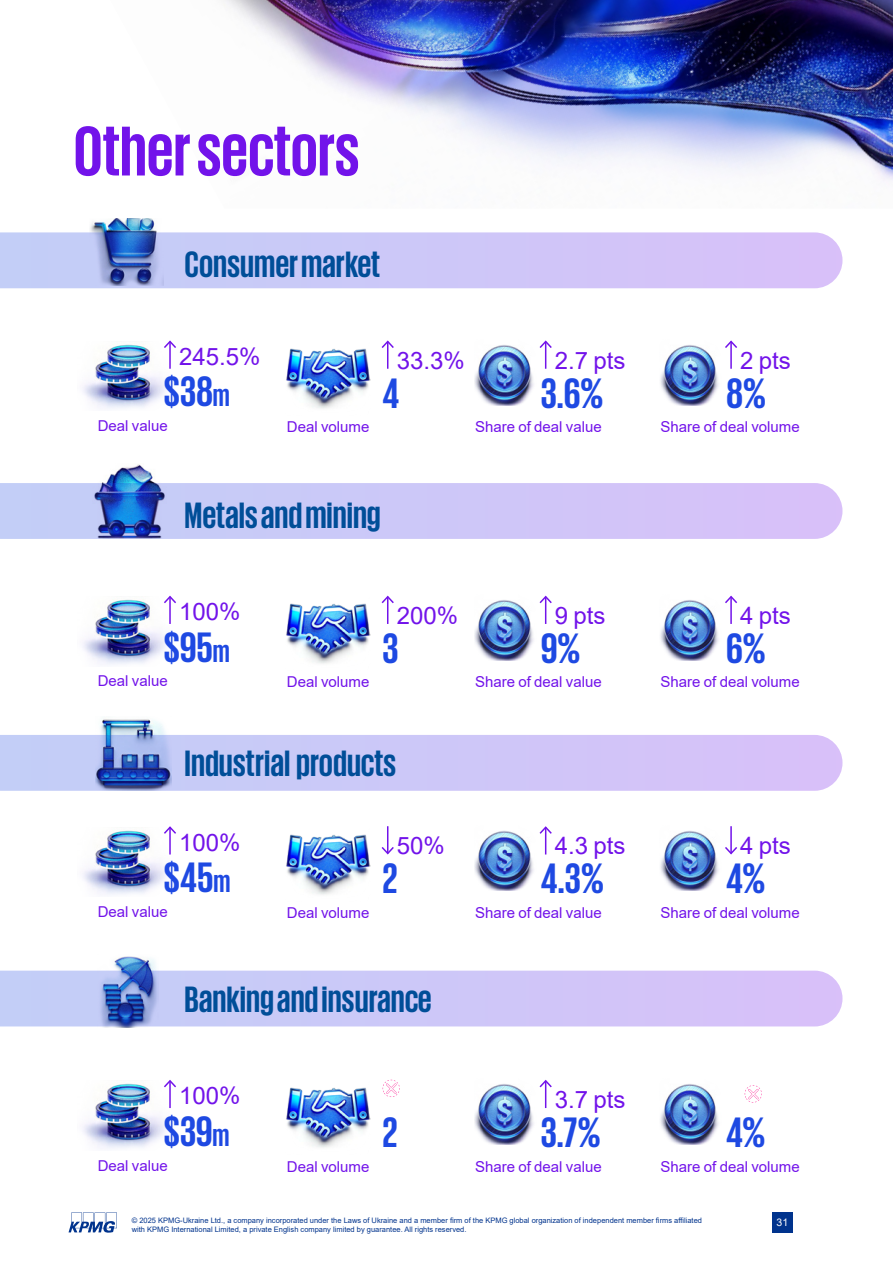
<style>
.page{position:relative;width:893px;height:1263px;background:#fff}
.page>*{position:absolute;margin:0;border:0;box-sizing:border-box;transform-origin:0 0}
.t1{font:700 72px "KPMG Cyrillic";letter-spacing:-.005em;color:#7213ea}
.t2{font:700 43.5px "KPMG Cyrillic";letter-spacing:-.005em;color:#1e49e2}
.t3{font:700 37.5px "KPMG Cyrillic";color:#004e98}
.t4{font:24px "Arial";color:#7213ea}
.t5{font:15px "Arial";color:#7213ea}
.t6{font:10.5px "Arial";color:#fff}
.t7{font:7.5px "Arial";color:#00338d}
.s1{font-size:30px}
</style>
<div class="page">
<div style="left:772px;top:1212px;width:20px;height:21px;background:#00338d"></div>
<svg style="left:69px;top:1212px;width:48px;height:21px"></svg>
<img style="left:97px;top:956px;width:61px;height:71px">
<img style="left:100px;top:719px;width:67px;height:16px">
<img style="left:102px;top:464px;width:54px;height:19px">
<img style="left:90px;top:218px;width:67px;height:14px">
<svg style="left:0;top:232px;width:842px;height:56px;background:#c5c2f3"></svg>
<svg style="left:0;top:970px;width:842px;height:56px;background:#c6c2f4"></svg>
<svg style="left:0;top:483px;width:842px;height:56px;background:#c1bff3"></svg>
<svg style="left:0;top:735px;width:842px;height:56px;background:#c4c0f3"></svg>
<img style="left:223px;top:0;width:670px;height:181px">
<svg style="left:383px;top:1080px;width:17px;height:17px"></svg>
<svg style="left:745px;top:1085px;width:17px;height:18px"></svg>
<img style="left:83px;top:344px;width:83px;height:65px">
<img style="left:83px;top:599px;width:83px;height:66px">
<img style="left:83px;top:1083px;width:83px;height:66px">
<img style="left:83px;top:830px;width:87px;height:65px">
<hr style="left:169px;top:342px;width:2px;height:27px;background:#7213ea">
<svg style="left:162px;top:340px;width:14px;height:10px"></svg>
<hr style="left:169px;top:597px;width:2px;height:27px;background:#7213ea">
<svg style="left:162px;top:595px;width:14px;height:10px"></svg>
<hr style="left:169px;top:1081px;width:2px;height:27px;background:#7213ea">
<svg style="left:162px;top:1080px;width:14px;height:9px"></svg>
<hr style="left:169px;top:827px;width:2px;height:27px;background:#7213ea">
<svg style="left:162px;top:826px;width:14px;height:9px"></svg>
<svg style="left:381px;top:340px;width:13px;height:29px"></svg>
<svg style="left:381px;top:595px;width:13px;height:29px"></svg>
<svg style="left:381px;top:826px;width:13px;height:29px"></svg>
<svg style="left:539px;top:340px;width:13px;height:29px"></svg>
<svg style="left:539px;top:595px;width:13px;height:29px"></svg>
<svg style="left:539px;top:1079px;width:13px;height:29px"></svg>
<svg style="left:539px;top:826px;width:13px;height:28px"></svg>
<hr style="left:730px;top:342px;width:2px;height:27px;background:#7213ea">
<svg style="left:725px;top:340px;width:12px;height:10px"></svg>
<hr style="left:730px;top:597px;width:2px;height:27px;background:#7213ea">
<svg style="left:725px;top:595px;width:13px;height:10px"></svg>
<hr style="left:730px;top:826px;width:2px;height:27px;background:#7213ea">
<svg style="left:725px;top:845px;width:12px;height:10px"></svg>
<img style="left:286px;top:348px;width:85px;height:61px">
<img style="left:286px;top:603px;width:85px;height:61px">
<img style="left:286px;top:1087px;width:85px;height:61px">
<img style="left:286px;top:834px;width:85px;height:61px">
<img style="left:474px;top:345px;width:60px;height:60px">
<img style="left:474px;top:600px;width:60px;height:60px">
<img style="left:474px;top:1084px;width:60px;height:60px">
<img style="left:474px;top:831px;width:60px;height:60px">
<img style="left:660px;top:345px;width:59px;height:60px">
<img style="left:660px;top:600px;width:59px;height:60px">
<img style="left:660px;top:1084px;width:59px;height:60px">
<img style="left:660px;top:831px;width:59px;height:60px">
<h1 class="t1" style="left:74px;top:115px;width:287px">Other sectors</h1>
<h3 class="t3" style="left:185px;top:245px;width:197px">Consumer market</h3>
<h3 class="t4" style="left:179px;top:340px;width:83px">245.5%</h3>
<h2 class="t2" style="left:164px;top:370px;width:67px">$38<span class="s1">m</span></h2>
<h3 class="t4" style="left:397px;top:344px;width:70px">33.3%</h3>
<h2 class="t2" style="left:383px;top:371px;width:19px">4</h2>
<h3 class="t4" style="left:555px;top:344px;width:72px">2.7 pts</h3>
<h2 class="t2" style="left:541px;top:371px;width:64px">3.6%</h2>
<h3 class="t4" style="left:740px;top:344px;width:52px">2 pts</h3>
<h2 class="t2" style="left:726px;top:371px;width:42px">8%</h2>
<h3 class="t5" style="left:98px;top:416px;width:72px">Deal value</h3>
<h3 class="t5" style="left:287px;top:417px;width:84px">Deal volume</h3>
<h3 class="t5" style="left:475px;top:417px;width:128px">Share of deal value</h3>
<h3 class="t5" style="left:660px;top:417px;width:141px">Share of deal volume</h3>
<h3 class="t3" style="left:185px;top:496px;width:198px">Metals and mining</h3>
<h3 class="t4" style="left:179px;top:595px;width:63px">100%</h3>
<h2 class="t2" style="left:164px;top:625px;width:67px">$95<span class="s1">m</span></h2>
<h3 class="t4" style="left:397px;top:599px;width:63px">200%</h3>
<h2 class="t2" style="left:383px;top:626px;width:18px">3</h2>
<h3 class="t4" style="left:555px;top:599px;width:52px">9 pts</h3>
<h2 class="t2" style="left:541px;top:626px;width:41px">9%</h2>
<h3 class="t4" style="left:740px;top:599px;width:52px">4 pts</h3>
<h2 class="t2" style="left:726px;top:626px;width:41px">6%</h2>
<h3 class="t5" style="left:98px;top:671px;width:72px">Deal value</h3>
<h3 class="t5" style="left:287px;top:672px;width:84px">Deal volume</h3>
<h3 class="t5" style="left:475px;top:672px;width:128px">Share of deal value</h3>
<h3 class="t5" style="left:660px;top:672px;width:141px">Share of deal volume</h3>
<h3 class="t3" style="left:185px;top:745px;width:213px">Industrial products</h3>
<h3 class="t4" style="left:179px;top:825px;width:63px">100%</h3>
<h2 class="t2" style="left:164px;top:856px;width:68px">$45<span class="s1">m</span></h2>
<h3 class="t4" style="left:397px;top:829px;width:50px">50%</h3>
<h2 class="t2" style="left:383px;top:857px;width:17px">2</h2>
<h3 class="t4" style="left:555px;top:829px;width:72px">4.3 pts</h3>
<h2 class="t2" style="left:541px;top:857px;width:65px">4.3%</h2>
<h3 class="t4" style="left:740px;top:829px;width:52px">4 pts</h3>
<h2 class="t2" style="left:726px;top:857px;width:41px">4%</h2>
<h3 class="t5" style="left:98px;top:901px;width:72px">Deal value</h3>
<h3 class="t5" style="left:287px;top:902px;width:84px">Deal volume</h3>
<h3 class="t5" style="left:475px;top:902px;width:128px">Share of deal value</h3>
<h3 class="t5" style="left:660px;top:902px;width:141px">Share of deal volume</h3>
<h3 class="t3" style="left:185px;top:981px;width:249px">Banking and insurance</h3>
<h3 class="t4" style="left:179px;top:1079px;width:63px">100%</h3>
<h2 class="t2" style="left:164px;top:1109px;width:67px">$39<span class="s1">m</span></h2>
<h2 class="t2" style="left:383px;top:1110px;width:17px">2</h2>
<h3 class="t4" style="left:555px;top:1083px;width:72px">3.7 pts</h3>
<h2 class="t2" style="left:541px;top:1110px;width:62px">3.7%</h2>
<h2 class="t2" style="left:726px;top:1110px;width:41px">4%</h2>
<h3 class="t5" style="left:98px;top:1155px;width:72px">Deal value</h3>
<h3 class="t5" style="left:287px;top:1156px;width:84px">Deal volume</h3>
<h3 class="t5" style="left:475px;top:1156px;width:128px">Share of deal value</h3>
<h3 class="t5" style="left:660px;top:1156px;width:141px">Share of deal volume</h3>
<p class="t7" style="left:132px;top:1215px;width:572px">© 2025 KPMG-Ukraine Ltd., a company incorporated under the Laws of Ukraine and a member firm of the KPMG global organization of independent member firms affiliated</p>
<h3 class="t6" style="left:777px;top:1215px;width:13px">31</h3>
<p class="t7" style="left:132px;top:1224px;width:336px">with KPMG International Limited, a private English company limited by guarantee. All rights reserved.</p>
</div>
